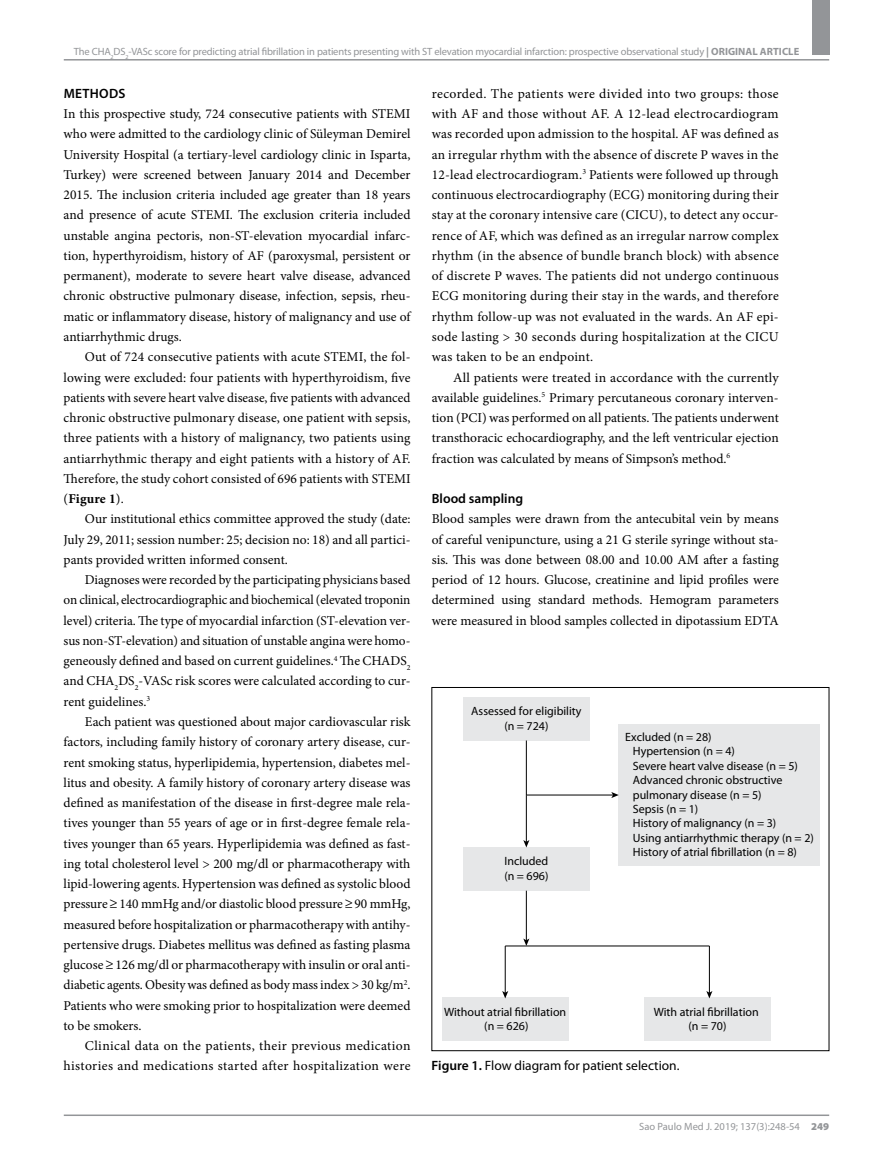
<style>
.page{position:relative;width:893px;height:1170px;background:#fff}
.page>*{position:absolute;margin:0;border:0;box-sizing:border-box;transform-origin:0 0}
.t1{font:13.5px/20.2px "Minion Pro";letter-spacing:.005em;color:#000;text-align:justify}
.t2{font:13.5px/20.2px "Minion Pro";letter-spacing:.025em;color:#000;text-align:right}
.t3{font:13.5px "Myriad Pro";color:#000}
.t4{font:600 13.5px "Myriad Pro";color:#000}
.t5{font:600 13.5px "Myriad Pro";letter-spacing:.02em;color:#000}
.t6{font:12px/14.4px "Myriad Pro";color:#000;text-align:center}
.t7{font:10.5px "Myriad Pro";letter-spacing:-.015em;color:#939598}
.s1{font-weight:700}
.s2{font-weight:600}
.s3{font-weight:900}
</style>
<div class="page">
<div style="left:812px;top:0;width:17px;height:55px;background:#939598"></div>
<hr style="left:64px;top:59px;width:765px;height:2px;background:#939598">
<hr style="left:64px;top:1114px;width:765px;height:1px;background:#939598">
<div style="left:463px;top:697px;width:127px;height:43px;background:#e6e7e8"></div>
<div style="left:619px;top:724px;width:201px;height:141px;background:#e6e7e8"></div>
<div style="left:463px;top:847px;width:127px;height:43px;background:#e6e7e8"></div>
<div style="left:442px;top:997px;width:126px;height:43px;background:#e6e7e8"></div>
<div style="left:644px;top:997px;width:127px;height:43px;background:#e6e7e8"></div>
<hr style="left:526px;top:740px;width:1px;height:102px;background:#000">
<svg style="left:523px;top:840px;width:6px;height:7px"></svg>
<hr style="left:526px;top:890px;width:1px;height:50px;background:#000">
<svg style="left:523px;top:938px;width:6px;height:7px"></svg>
<hr style="left:505px;top:945px;width:1px;height:48px;background:#000">
<svg style="left:502px;top:990px;width:6px;height:8px"></svg>
<hr style="left:709px;top:945px;width:1px;height:48px;background:#000">
<svg style="left:706px;top:990px;width:6px;height:8px"></svg>
<hr style="left:526px;top:794px;width:87px;height:1px;background:#000">
<svg style="left:611px;top:792px;width:8px;height:6px"></svg>
<hr style="left:505px;top:945px;width:204px;height:1px;background:#000">
<p class="t7" style="left:74px;top:45px;width:727px">The CHA<sub>2</sub>DS<sub>2</sub>-VASc score for predicting atrial fibrillation in patients presenting with ST elevation myocardial infarction: prospective observational study <span class="s1">| ORIGINAL ARTICLE</span></p>
<p class="t5" style="left:64px;top:85px;width:63px">METHODS</p>
<p class="t1" style="left:64px;top:104px;width:348px">In this prospective study, 724 consecutive patients with STEMI who were admitted to the cardiology clinic of Süleyman Demirel University Hospital (a tertiary-level cardiology clinic in Isparta, Turkey) were screened between January 2014 and December 2015. The inclusion criteria included age greater than 18 years and presence of acute STEMI. The exclusion criteria included unstable angina pectoris, non-ST-elevation myocardial infarc&shy;tion, hyperthyroidism, history of AF (paroxysmal, persistent or permanent), moderate to severe heart valve disease, advanced chronic obstructive pulmonary disease, infection, sepsis, rheu&shy;matic or inflammatory disease, history of malignancy and use of antiarrhythmic drugs.</p>
<p class="t1" style="left:64px;top:347px;width:348px;text-indent:21px">Out of 724 consecutive patients with acute STEMI, the fol&shy;lowing were excluded: four patients with hyperthyroidism, five patients with severe heart valve disease, five patients with advanced chronic obstructive pulmonary disease, one patient with sepsis, three patients with a history of malignancy, two patients using antiarrhythmic therapy and eight patients with a history of AF.<br>Therefore, the study cohort consisted of 696 patients with STEMI (<span class="s1">Figure 1</span>).</p>
<p class="t1" style="left:64px;top:509px;width:348px;text-indent:21px">Our institutional ethics committee approved the study (date:<br>July 29, 2011; session number: 25; decision no: 18) and all partici&shy;pants provided written informed consent.</p>
<p class="t1" style="left:64px;top:569px;width:348px;text-indent:21px">Diagnoses were recorded by the participating physicians based on clinical, electrocardiographic and biochemical (elevated troponin level) criteria. The type of myocardial infarction (ST-elevation ver&shy;sus non-ST-elevation) and situation of unstable angina were homo&shy;geneously defined and based on current guidelines.<sup>4</sup> The CHADS<sub>2 </sub>and CHA<sub>2</sub>DS<sub>2</sub>-VASc risk scores were calculated according to cur&shy;rent guidelines.<sup>3</sup></p>
<p class="t1" style="left:64px;top:711px;width:348px;text-indent:21px">Each patient was questioned about major cardiovascular risk factors, including family history of coronary artery disease, cur&shy;rent smoking status, hyperlipidemia, hypertension, diabetes mel&shy;litus and obesity. A family history of coronary artery disease was defined as manifestation of the disease in first-degree male rela&shy;tives younger than 55 years of age or in first-degree female rela&shy;tives younger than 65 years. Hyperlipidemia was defined as fast&shy;ing total cholesterol level &gt; 200 mg/dl or pharmacotherapy with lipid-lowering agents. Hypertension was defined as systolic blood pressure ≥ 140 mmHg and/or diastolic blood pressure ≥ 90 mmHg, measured before hospitalization or pharmacotherapy with antihy&shy;pertensive drugs. Diabetes mellitus was defined as fasting plasma glucose ≥ 126 mg/dl or pharmacotherapy with insulin or oral anti&shy;diabetic agents. Obesity was defined as body mass index &gt; 30 kg/m<sup>2</sup>.<br>Patients who were smoking prior to hospitalization were deemed to be smokers.</p>
<p class="t2" style="left:64px;top:1035px;width:348px">Clinical data on the patients, their previous medication histories and medications started after hospitalization were</p>
<p class="t1" style="left:432px;top:83px;width:348px">recorded. The patients were divided into two groups: those with AF and those without AF. A 12-lead electrocardiogram was recorded upon admission to the hospital. AF was defined as an irregular rhythm with the absence of discrete P waves in the 12-lead electrocardiogram.<sup>3</sup> Patients were followed up through continuous electrocardiography (ECG) monitoring during their stay at the coronary intensive care (CICU), to detect any occur&shy;rence of AF, which was defined as an irregular narrow complex rhythm (in the absence of bundle branch block) with absence of discrete P waves. The patients did not undergo continuous ECG monitoring during their stay in the wards, and therefore rhythm follow-up was not evaluated in the wards. An AF epi&shy;sode lasting &gt; 30 seconds during hospitalization at the CICU was taken to be an endpoint.</p>
<p class="t1" style="left:432px;top:367px;width:348px;text-indent:21px">All patients were treated in accordance with the currently available guidelines.<sup>5</sup> Primary percutaneous coronary interven&shy;tion (PCI) was performed on all patients. The patients underwent transthoracic echocardiography, and the left ventricular ejection fraction was calculated by means of Simpson’s method.<sup>6</sup></p>
<p class="t4" style="left:432px;top:490px;width:93px">Blood sampling</p>
<p class="t1" style="left:432px;top:509px;width:348px">Blood samples were drawn from the antecubital vein by means of careful venipuncture, using a 21 G sterile syringe without sta&shy;sis. This was done between 08.00 and 10.00 AM after a fasting period of 12 hours. Glucose, creatinine and lipid profiles were determined using standard methods. Hemogram parameters were measured in blood samples collected in dipotassium EDTA</p>
<p class="t6" style="left:471px;top:703px;width:112px">Assessed for eligibility (n = 724)</p>
<p class="t6" style="left:504px;top:853px;width:46px;text-align:left">Included (n = 696)</p>
<p class="t6" style="left:633px;top:729px;width:183px;text-align:left;text-indent:-8px">Excluded (n = 28)<br>Hypertension (n = 4)<br>Severe heart valve disease (n = 5)<br>Advanced chronic obstructive pulmonary disease (n = 5)<br>Sepsis (n = 1)<br>History of malignancy (n = 3)<br>Using antiarrhythmic therapy (n = 2)<br>History of atrial fibrillation (n = 8)</p>
<p class="t6" style="left:444px;top:1004px;width:124px">Without atrial fibrillation (n = 626)</p>
<p class="t6" style="left:654px;top:1004px;width:107px">With atrial fibrillation (n = 70)</p>
<p class="t3" style="left:432px;top:1056px;width:249px"><span class="s2">Figure 1.</span> Flow diagram for patient selection.</p>
<p class="t7" style="left:639px;top:1119px;width:191px">Sao Paulo Med J. 2019; 137(3):248-54 <span class="s3">249</span></p>
</div>
